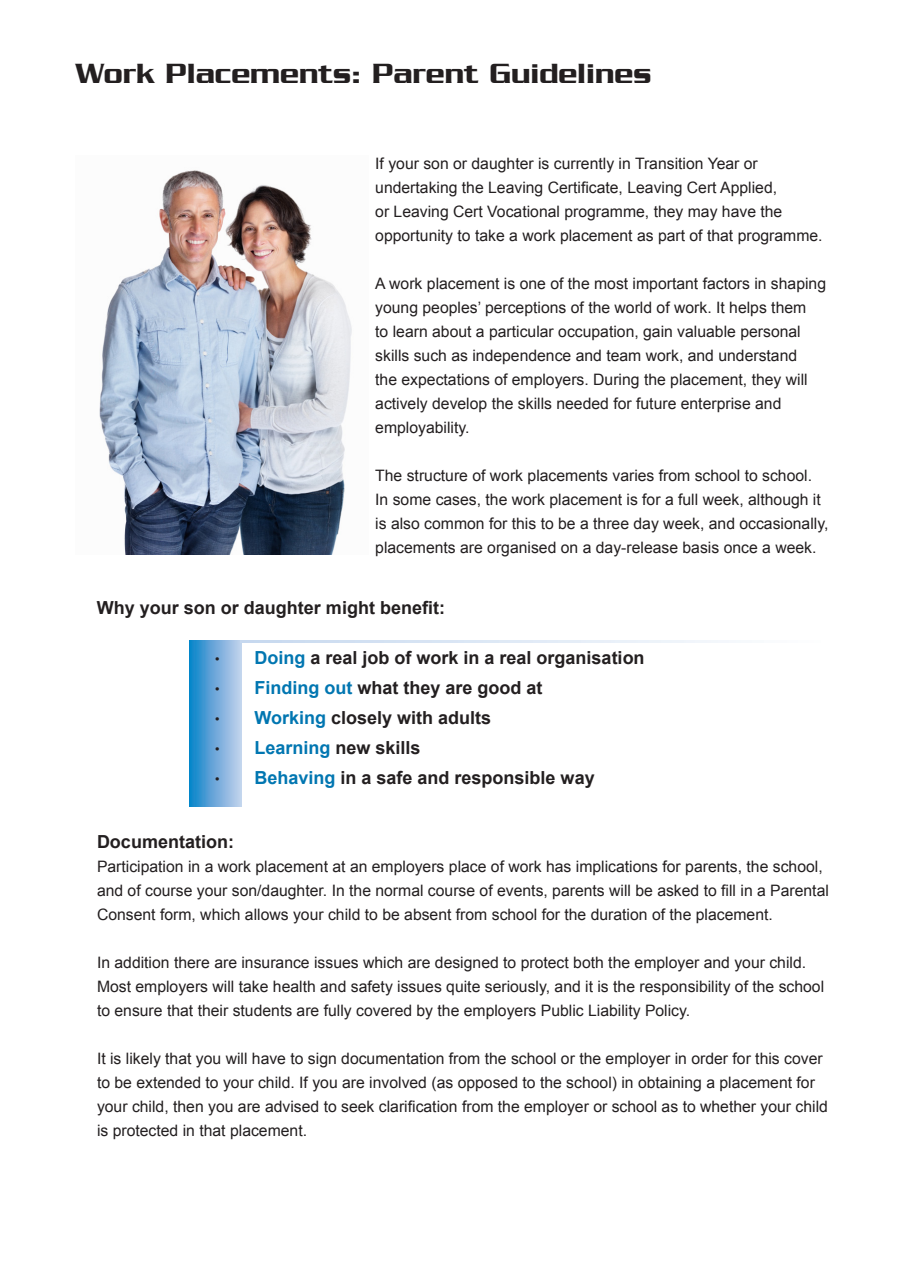
<style>
.page{position:relative;width:910px;height:1280px;background:#fff}
.page>*{position:absolute;margin:0;border:0;box-sizing:border-box;transform-origin:0 0}
.t1{font:500 30px "Serpentine LT";color:#231f20}
.t2{font:700 18px "Arial";color:#231f20}
.Ariel_10_5{font:15.75px/24px "Arial";color:#231f20}
.Myriad_10_5{font:15.75px "Myriad Pro";color:#231f20}
.s1{color:#0176b1}
</style>
<div class="page">
<div style="left:189px;top:641px;width:52px;height:165px;background:linear-gradient(to right,#0981c8,#c3cfeb)"></div>
<svg style="left:240px;top:641px;width:489px;height:1px"></svg>
<img style="left:99px;top:170px;width:253px;height:384px">
<p class="t1" style="left:75px;top:57px;width:577px">Work Placements: Parent Guidelines</p>
<p class="Ariel_10_5" style="left:375px;top:152px;width:449px">If your son or daughter is currently in Transition Year or undertaking the Leaving Certificate, Leaving Cert Applied,<br>or Leaving Cert Vocational programme, they may have the opportunity to take a work placement as part of that programme.</p>
<p class="Ariel_10_5" style="left:375px;top:272px;width:452px">A work placement is one of the most important factors in shaping young peoples’ perceptions of the world of work. It helps them<br>to learn about a particular occupation, gain valuable personal skills such as independence and team work, and understand<br>the expectations of employers. During the placement, they will actively develop the skills needed for future enterprise and employability.</p>
<p class="Ariel_10_5" style="left:375px;top:464px;width:455px">The structure of work placements varies from school to school.<br>In some cases, the work placement is for a full week, although it is also common for this to be a three day week, and occasionally, placements are organised on a day-release basis once a week.</p>
<p class="t2" style="left:97px;top:596px;width:350px">Why your son or daughter might benefit:</p>
<p class="t2" style="left:255px;top:646px;width:392px"><span class="s1">Doing</span> a real job of work in a real organisation</p>
<p class="t2" style="left:255px;top:676px;width:290px"><span class="s1">Finding out</span> what they are good at</p>
<p class="t2" style="left:255px;top:706px;width:238px"><span class="s1">Working</span> closely with adults</p>
<p class="t2" style="left:255px;top:736px;width:168px"><span class="s1">Learning</span> new skills</p>
<p class="t2" style="left:255px;top:766px;width:342px"><span class="s1">Behaving</span> in a safe and responsible way</p>
<p class="Myriad_10_5" style="left:215px;top:648px;width:6px">•</p>
<p class="Myriad_10_5" style="left:215px;top:678px;width:6px">•</p>
<p class="Myriad_10_5" style="left:215px;top:708px;width:6px">•</p>
<p class="Myriad_10_5" style="left:215px;top:738px;width:6px">•</p>
<p class="Myriad_10_5" style="left:215px;top:768px;width:6px">•</p>
<p class="t2" style="left:97px;top:829px;width:138px">Documentation:</p>
<p class="Ariel_10_5" style="left:97px;top:854px;width:733px">Participation in a work placement at an employers place of work has implications for parents, the school, and of course your son/daughter. In the normal course of events, parents will be asked to fill in a Parental<br>Consent form, which allows your child to be absent from school for the duration of the placement.</p>
<p class="Ariel_10_5" style="left:97px;top:950px;width:729px">In addition there are insurance issues which are designed to protect both the employer and your child.<br>Most employers will take health and safety issues quite seriously, and it is the responsibility of the school to ensure that their students are fully covered by the employers Public Liability Policy.</p>
<p class="Ariel_10_5" style="left:97px;top:1046px;width:732px">It is likely that you will have to sign documentation from the school or the employer in order for this cover to be extended to your child. If you are involved (as opposed to the school) in obtaining a placement for your child, then you are advised to seek clarification from the employer or school as to whether your child is protected in that placement.</p>
</div>
